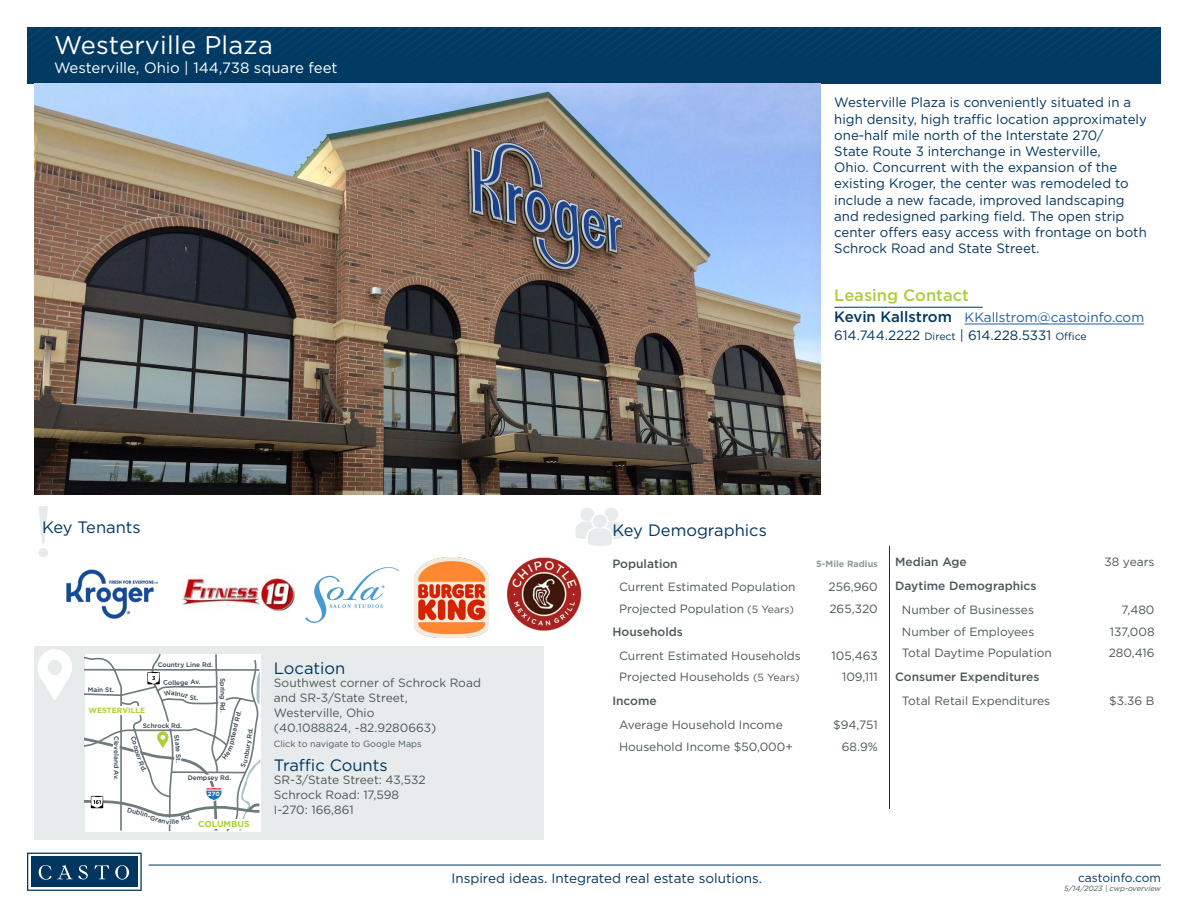
<style>
.page{position:relative;width:1188px;height:918px;background:#fff}
.page>*{position:absolute;margin:0;border:0;box-sizing:border-box;transform-origin:0 0}
.t1{font:25.5px "Gotham";letter-spacing:.01em;color:#fff}
.t2{font:16.5px "Gotham";color:#003660}
.t3{font:500 16.5px "Gotham";color:#abd039}
.t4{font:15px "Gotham";color:#fff}
.t5{font:13.5px/16.2px "Gotham";color:#003660}
.t6{font:12px/15px "Gotham";color:#4c5759}
.t7{font:500 12px "Gotham";color:#4c5759}
.t8{font:12px "Gotham";color:#003660}
.t9{font:9px "Gotham";color:#4c5759}
.t10{font:700 9px "Gotham";color:#8c9c9d}
.t11{font:700 8.7px "Gotham";color:#abd039}
.t12{font:700 7.65px "Gotham";color:#abd039}
.t13{font:italic 7.5px "Gotham";color:#4c5759}
.t14{font:500 6.6px "Gotham";color:#303e49}
.t15{font:700 6px "Gotham";color:#fff}
.s1{font-weight:500;font-size:15px}
.s2{color:#215e9e}
.s3{font-size:10.5px}
</style>
<div class="page">
<div style="left:27px;top:27px;width:1134px;height:56px;background:#003a63"></div>
<svg style="left:27px;top:27px;width:1134px;height:15px"></svg>
<svg style="left:27px;top:853px;width:115px;height:38px"></svg>
<hr style="left:149px;top:865px;width:1012px;height:1px;background:#003660">
<div style="left:34px;top:646px;width:510px;height:194px;background:#e7ebec"></div>
<svg style="left:37px;top:649px;width:35px;height:51px"></svg>
<hr style="left:965px;top:324px;width:179px;height:1px;background:#215e9e">
<hr style="left:834px;top:307px;width:149px;height:1px;background:#003660">
<svg style="left:575px;top:508px;width:48px;height:38px"></svg>
<hr style="left:889px;top:546px;width:1px;height:263px;background:#003660">
<svg style="left:39px;top:506px;width:9px;height:51px"></svg>
<img style="left:34px;top:83px;width:787px;height:412px">
<img style="left:66px;top:569px;width:92px;height:50px">
<img style="left:506px;top:557px;width:76px;height:74px">
<img style="left:415px;top:557px;width:73px;height:80px">
<img style="left:182px;top:576px;width:114px;height:37px">
<img style="left:305px;top:567px;width:94px;height:57px">
<svg style="left:85px;top:654px;width:175px;height:177px;background:#eceeee"></svg>
<h1 class="t1" style="left:54px;top:29px;width:220px">Westerville Plaza</h1>
<p class="t4" style="left:54px;top:58px;width:285px">Westerville, Ohio | 144,738 square feet</p>
<p class="t5" style="left:834px;top:94px;width:314px">Westerville Plaza is conveniently situated in a high density, high traffic location approximately one-half mile north of the Interstate 270/<br>State Route 3 interchange in Westerville,<br>Ohio. Concurrent with the expansion of the existing Kroger, the center was remodeled to include a new facade, improved landscaping and redesigned parking field. The open strip center offers easy access with frontage on both Schrock Road and State Street.</p>
<p class="t3" style="left:834px;top:285px;width:136px">Leasing Contact</p>
<p class="t5" style="left:834px;top:308px;width:311px;line-height:18px"><span class="s1">Kevin Kallstrom</span> <span class="s2">KKallstrom@castoinfo.com<br></span>614.744.2222 <span class="s3">Direct</span> | 614.228.5331 <span class="s3">Office</span></p>
<p class="t2" style="left:42px;top:516px;width:100px">Key Tenants</p>
<p class="t2" style="left:613px;top:519px;width:156px">Key Demographics</p>
<p class="t14" style="left:158px;top:660px;width:57px">Country Line Rd.</p>
<p class="t14" style="left:88px;top:685px;width:28px">Main St.</p>
<p class="t14" style="left:227px;top:678px;width:36px;rotate:90deg">Spring Rd.</p>
<p class="t14" style="left:121px;top:736px;width:46px;rotate:90deg">Cleveland Av.</p>
<p class="t14" style="left:137px;top:735px;width:19px;rotate:73deg">Coop</p>
<p class="t14" style="left:242px;top:758px;width:33px;rotate:-81deg">nbury Rd.</p>
<p class="t14" style="left:172px;top:678px;width:18px;rotate:-1deg">llege</p>
<p class="t14" style="left:191px;top:678px;width:11px">Av.</p>
<p class="t14" style="left:194px;top:694px;width:6px">t.</p>
<p class="t12" style="left:88px;top:705px;width:58px">WESTERVILLE</p>
<p class="t14" style="left:143px;top:722px;width:41px">Schrock Rd.</p>
<p class="t14" style="left:188px;top:773px;width:45px">Dempsey Rd.</p>
<p class="t15" style="left:208px;top:790px;width:13px">270</p>
<p class="t11" style="left:198px;top:818px;width:53px">COLUMBUS</p>
<p class="t2" style="left:274px;top:657px;width:73px">Location</p>
<p class="t6" style="left:274px;top:675px;width:209px">Southwest corner of Schrock Road and SR-3/State Street,<br>Westerville, Ohio<br>(40.1088824, -82.9280663)</p>
<p class="t9" style="left:274px;top:738px;width:149px">Click to navigate to Google Maps</p>
<p class="t2" style="left:274px;top:755px;width:115px">Traffic Counts</p>
<p class="t6" style="left:274px;top:772px;width:153px">SR-3/State Street: 43,532<br>Schrock Road: 17,598<br>I-270: 166,861</p>
<p class="t7" style="left:612px;top:556px;width:67px">Population</p>
<p class="t10" style="left:816px;top:558px;width:63px">5-Mile Radius</p>
<p class="t6" style="left:619px;top:579px;width:178px">Current Estimated Population</p>
<p class="t6" style="left:828px;top:579px;width:51px">256,960</p>
<p class="t6" style="left:619px;top:601px;width:176px">Projected Population <span class="s3">(5 Years)</span></p>
<p class="t6" style="left:829px;top:601px;width:50px">265,320</p>
<p class="t7" style="left:612px;top:624px;width:72px">Households</p>
<p class="t6" style="left:619px;top:648px;width:183px">Current Estimated Households</p>
<p class="t6" style="left:832px;top:648px;width:48px">105,463</p>
<p class="t6" style="left:619px;top:669px;width:182px">Projected Households <span class="s3">(5 Years)</span></p>
<p class="t6" style="left:842px;top:669px;width:37px">109,111</p>
<p class="t7" style="left:612px;top:693px;width:46px">Income</p>
<p class="t6" style="left:619px;top:717px;width:165px">Average Household Income</p>
<p class="t6" style="left:833px;top:717px;width:46px">$94,751</p>
<p class="t6" style="left:619px;top:739px;width:175px">Household Income $50,000+</p>
<p class="t6" style="left:842px;top:739px;width:38px">68.9%</p>
<p class="t7" style="left:895px;top:554px;width:73px">Median Age</p>
<p class="t6" style="left:1104px;top:554px;width:52px">38 years</p>
<p class="t7" style="left:895px;top:578px;width:143px">Daytime Demographics</p>
<p class="t6" style="left:902px;top:602px;width:134px">Number of Businesses</p>
<p class="t6" style="left:1121px;top:602px;width:35px">7,480</p>
<p class="t6" style="left:902px;top:624px;width:134px">Number of Employees</p>
<p class="t6" style="left:1110px;top:624px;width:46px">137,008</p>
<p class="t6" style="left:902px;top:645px;width:152px">Total Daytime Population</p>
<p class="t6" style="left:1109px;top:645px;width:47px">280,416</p>
<p class="t7" style="left:895px;top:669px;width:146px">Consumer Expenditures</p>
<p class="t6" style="left:902px;top:693px;width:150px">Total Retail Expenditures</p>
<p class="t6" style="left:1109px;top:693px;width:47px">$3.36 B</p>
<p class="t5" style="left:452px;top:870px;width:312px">Inspired ideas. Integrated real estate solutions.</p>
<p class="t8" style="left:1078px;top:870px;width:84px">castoinfo.com</p>
<p class="t13" style="left:1064px;top:884px;width:98px">5/14/2023 | cwp-overview</p>
</div>
